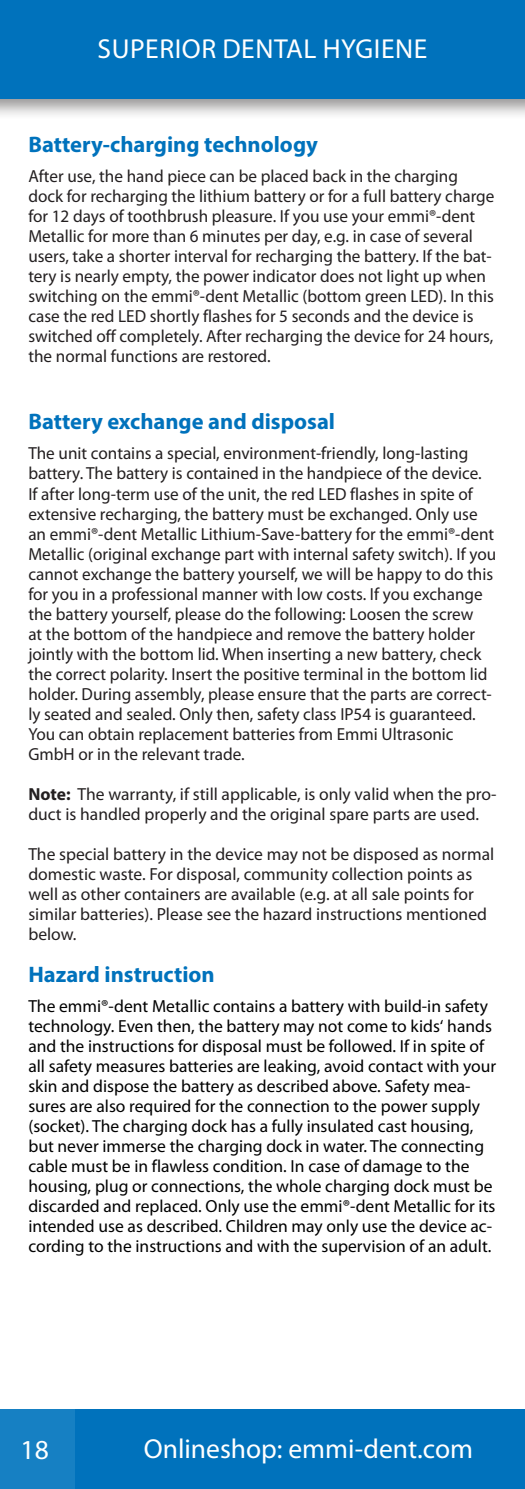
<style>
.page{position:relative;width:525px;height:1489px;background:#fff}
.page>*{position:absolute;margin:0;border:0;box-sizing:border-box;transform-origin:0 0}
.t1{font:27.5px "Myriad Pro";color:#fff}
.t2{font:27.5px "Myriad Pro";letter-spacing:.02em;color:#fff}
.t3{font:700 22.5px "Myriad Pro";color:#0072bc}
.t4{font:17.5px/20px "Myriad Pro";color:#231f20}
.t5{font:17.5px/20px "Myriad Pro";color:#000}
.s1{font-weight:700}
</style>
<div class="page">
<div style="left:0;top:0;width:524px;height:120px;background:#231f20;opacity:.48"></div>
<div style="left:0;top:0;width:524px;height:99px;background:#0072bc"></div>
<div style="left:0;top:1409px;width:524px;height:79px;background:#0072bc"></div>
<div style="left:0;top:1409px;width:74px;height:78px;background:#1680c3"></div>
<h1 class="t2" style="left:97px;top:32px;width:331px">SUPERIOR DENTAL HYGIENE</h1>
<p class="t3" style="left:28px;top:130px;width:291px">Battery-charging technology</p>
<p class="t4" style="left:28px;top:166px;width:467px">After use, the hand piece can be placed back in the charging dock for recharging the lithium battery or for a full battery charge for 12 days of toothbrush pleasure. If you use your emmi®-dent Metallic for more than 6 minutes per day, e.g. in case of several users, take a shorter interval for recharging the battery. If the bat&shy;tery is nearly empty, the power indicator does not light up when switching on the emmi®-dent Metallic (bottom green LED). In this case the red LED shortly flashes for 5 seconds and the device is switched off completely. After recharging the device for 24 hours, the normal functions are restored.</p>
<p class="t3" style="left:28px;top:407px;width:308px">Battery exchange and disposal</p>
<p class="t4" style="left:28px;top:443px;width:469px">The unit contains a special, environment-friendly, long-lasting battery. The battery is contained in the handpiece of the device.<br>If after long-term use of the unit, the red LED flashes in spite of extensive recharging, the battery must be exchanged. Only use an emmi®-dent Metallic Lithium-Save-battery for the emmi®-dent Metallic (original exchange part with internal safety switch). If you cannot exchange the battery yourself, we will be happy to do this for you in a professional manner with low costs. If you exchange the battery yourself, please do the following: Loosen the screw<br>at the bottom of the handpiece and remove the battery holder jointly with the bottom lid. When inserting a new battery, check the correct polarity. Insert the positive terminal in the bottom lid holder. During assembly, please ensure that the parts are correct&shy;ly seated and sealed. Only then, safety class IP54 is guaranteed.<br>You can obtain replacement batteries from Emmi Ultrasonic GmbH or in the relevant trade.</p>
<p class="t4" style="left:28px;top:783px;width:469px"><span class="s1">Note:</span> The warranty, if still applicable, is only valid when the pro&shy;duct is handled properly and the original spare parts are used.</p>
<p class="t4" style="left:28px;top:843px;width:467px">The special battery in the device may not be disposed as normal domestic waste. For disposal, community collection points as well as other containers are available (e.g. at all sale points for similar batteries). Please see the hazard instructions mentioned below.</p>
<p class="t3" style="left:28px;top:959px;width:188px">Hazard instruction</p>
<p class="t5" style="left:28px;top:996px;width:469px">The emmi®-dent Metallic contains a battery with build-in safety technology. Even then, the battery may not come to kids‘ hands and the instructions for disposal must be followed. If in spite of all safety measures batteries are leaking, avoid contact with your skin and dispose the battery as described above. Safety mea&shy;sures are also required for the connection to the power supply (socket). The charging dock has a fully insulated cast housing, but never immerse the charging dock in water. The connecting cable must be in flawless condition. In case of damage to the housing, plug or connections, the whole charging dock must be discarded and replaced. Only use the emmi®-dent Metallic for its intended use as described. Children may only use the device ac&shy;cording to the instructions and with the supervision of an adult.</p>
<h1 class="t1" style="left:21px;top:1432px;width:30px">18</h1>
<h1 class="t1" style="left:144px;top:1431px;width:330px">Onlineshop: emmi-dent.com</h1>
</div>
